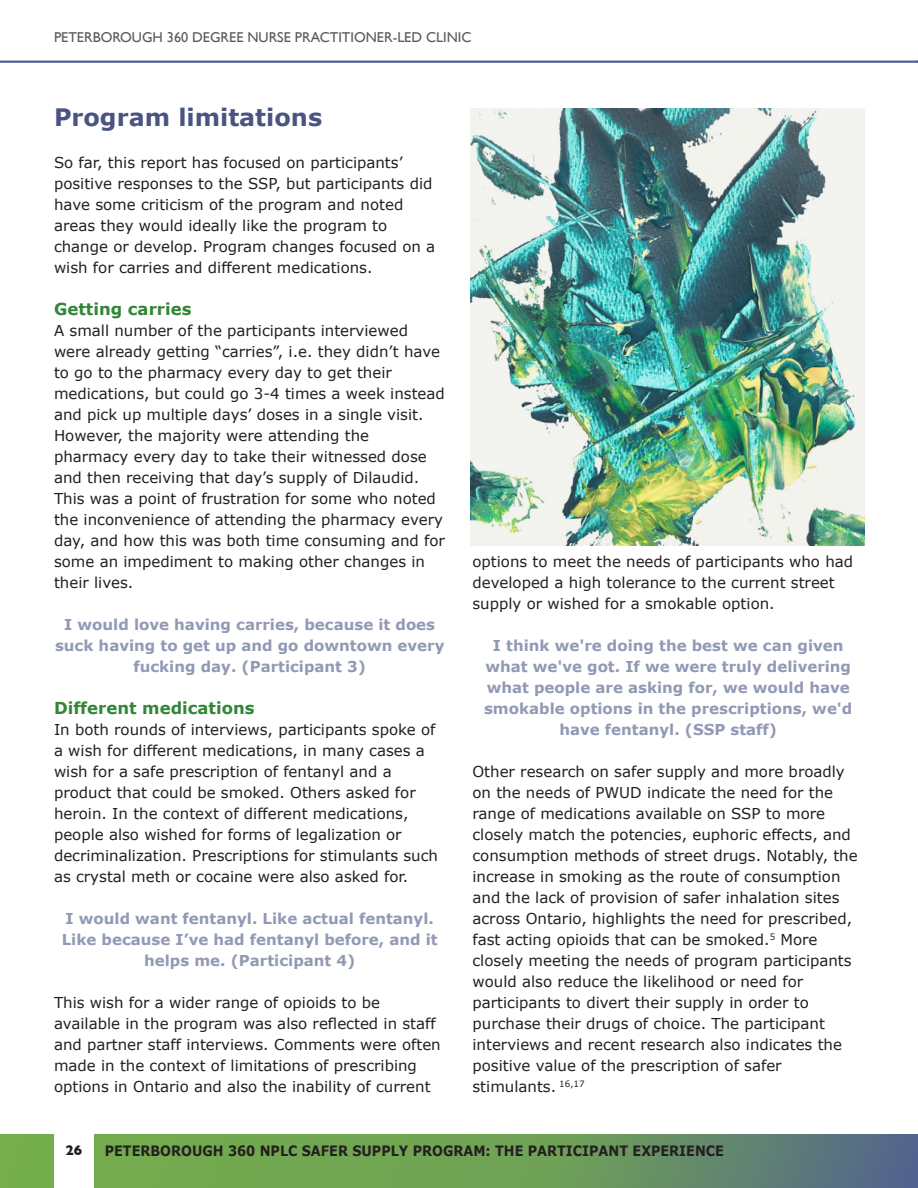
<style>
.page{position:relative;width:918px;height:1188px;background:#fff}
.page>*{position:absolute;margin:0;border:0;box-sizing:border-box;transform-origin:0 0}
.t1{font:700 24px "Verdana";color:#495581}
.t2{font:700 16.5px "Verdana";color:#338638}
.t3{font:15px/21px "Verdana";color:#231f20}
.t4{font:700 15px/21px "Verdana";color:#9299b4;text-align:center}
.t5{font:700 14.25px "Verdana";color:#231f20;scale:.9 1}
.t6{font:14.25px "Gill Sans";color:#58595b}
.t7{font:700 14.25px "Gill Sans";color:#231f20}
</style>
<div class="page">
<hr style="left:0;top:61px;width:918px;height:2px;background:#505d93">
<svg style="left:0;top:1134px;width:917px;height:54px"></svg>
<div style="left:54px;top:1127px;width:40px;height:61px;background:#fff"></div>
<hr style="left:917px;top:1134px;width:1px;height:54px;background:#52618f">
<img style="left:470px;top:108px;width:394px;height:437px">
<p class="t6" style="left:54px;top:32px;width:419px">PETERBOROUGH 360 DEGREE NURSE PRACTITIONER-LED CLINIC</p>
<h1 class="t1" style="left:54px;top:108px;width:270px">Program limitations</h1>
<p class="t3" style="left:54px;top:153px;width:383px">So far, this report has focused on participants’ positive responses to the SSP, but participants did have some criticism of the program and noted areas they would ideally like the program to change or develop. Program changes focused on a wish for carries and different medications.</p>
<p class="t2" style="left:54px;top:302px;width:139px">Getting carries</p>
<p class="t3" style="left:54px;top:321px;width:392px">A small number of the participants interviewed were already getting “carries”, i.e. they didn’t have to go to the pharmacy every day to get their medications, but could go 3-4 times a week instead and pick up multiple days’ doses in a single visit.<br>However, the majority were attending the pharmacy every day to take their witnessed dose and then receiving that day’s supply of Dilaudid.<br>This was a point of frustration for some who noted the inconvenience of attending the pharmacy every day, and how this was both time consuming and for some an impediment to making other changes in their lives.</p>
<p class="t4" style="left:55px;top:615px;width:391px">I would love having carries, because it does suck having to get up and go downtown every fucking day. (Participant 3)</p>
<p class="t2" style="left:54px;top:701px;width:202px">Different medications</p>
<p class="t3" style="left:54px;top:720px;width:386px">In both rounds of interviews, participants spoke of a wish for different medications, in many cases a wish for a safe prescription of fentanyl and a product that could be smoked. Others asked for heroin. In the context of different medications, people also wished for forms of legalization or decriminalization. Prescriptions for stimulants such as crystal meth or cocaine were also asked for.</p>
<p class="t4" style="left:62px;top:909px;width:378px">I would want fentanyl. Like actual fentanyl.<br>Like because I’ve had fentanyl before, and it helps me. (Participant 4)</p>
<p class="t3" style="left:54px;top:993px;width:388px">This wish for a wider range of opioids to be available in the program was also reflected in staff and partner staff interviews. Comments were often made in the context of limitations of prescribing options in Ontario and also the inability of current</p>
<p class="t3" style="left:472px;top:552px;width:382px">options to meet the needs of participants who had developed a high tolerance to the current street supply or wished for a smokable option.</p>
<p class="t4" style="left:484px;top:636px;width:370px">I think we're doing the best we can given what we've got. If we were truly delivering what people are asking for, we would have smokable options in the prescriptions, we'd have fentanyl. (SSP staff)</p>
<p class="t3" style="left:472px;top:762px;width:387px">Other research on safer supply and more broadly on the needs of PWUD indicate the need for the range of medications available on SSP to more closely match the potencies, euphoric effects, and consumption methods of street drugs. Notably, the increase in smoking as the route of consumption and the lack of provision of safer inhalation sites across Ontario, highlights the need for prescribed, fast acting opioids that can be smoked.<sup>5</sup> More closely meeting the needs of program participants would also reduce the likelihood or need for participants to divert their supply in order to purchase their drugs of choice. The participant interviews and recent research also indicates the positive value of the prescription of safer stimulants. <sup>16,17</sup></p>
<p class="t7" style="left:66px;top:1145px;width:18px">26</p>
<p class="t5" style="left:105px;top:1145px;width:689px">PETERBOROUGH 360 NPLC SAFER SUPPLY PROGRAM: THE PARTICIPANT EXPERIENCE</p>
</div>
